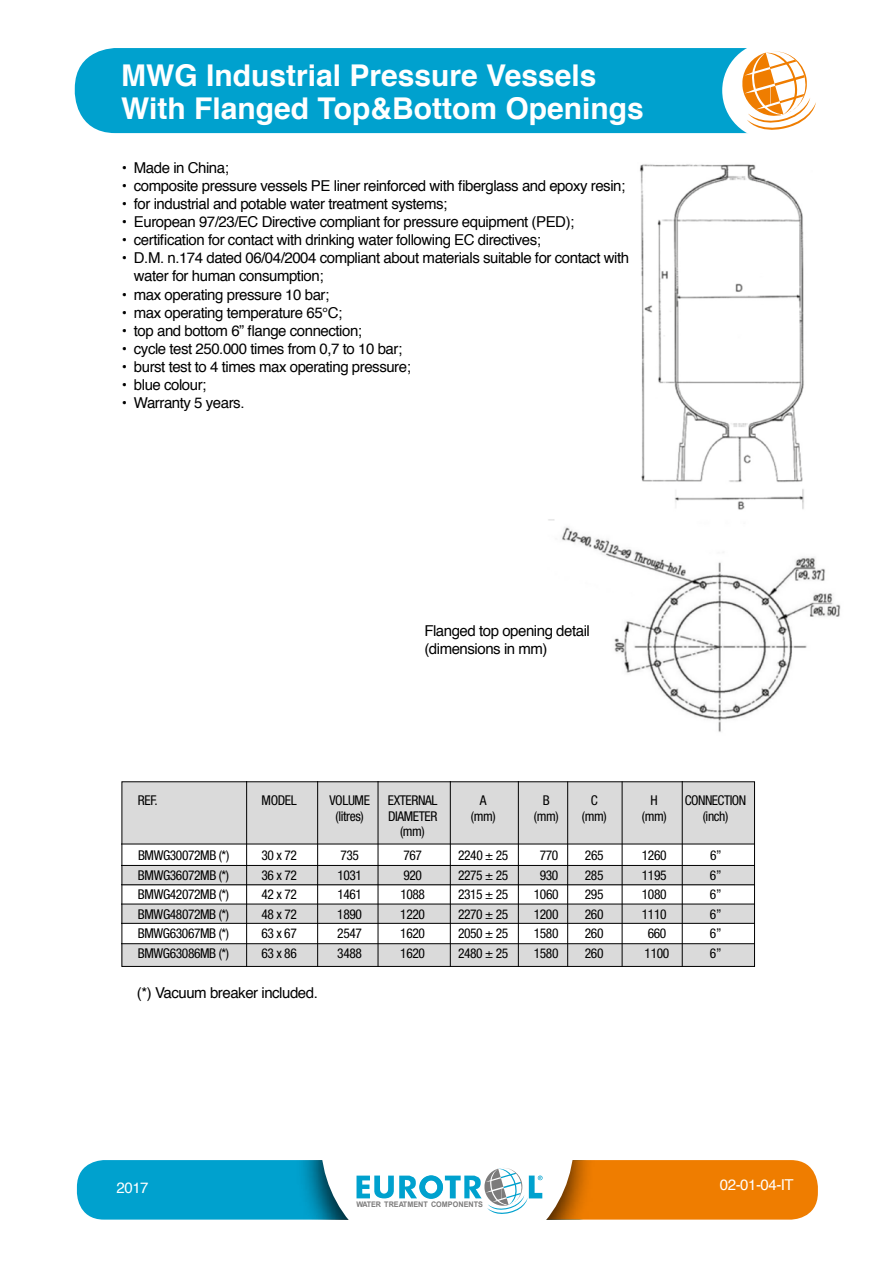
<style>
.page{position:relative;width:893px;height:1263px;background:#fff}
.page>*{position:absolute;margin:0;border:0;box-sizing:border-box;transform-origin:0 0}
.t1{font:700 30px/33px "Helvetica";color:#fff}
.t2{font:15px/18px "Helvetica";letter-spacing:-.03em;color:#000}
.t3{font:15px "Helvetica";letter-spacing:-.03em;color:#fff}
.t4{font:condensed 13.5px "Helvetica Neue";letter-spacing:-.03em;color:#000}
.t5{font:700 7.65px "Arial";letter-spacing:.005em;color:#7c7b7b;scale:.94 1}
</style>
<div class="page">
<div style="left:75px;top:48px;width:741px;height:85px;background:#00a1ce;border-radius:40px"></div>
<div style="left:722px;top:42px;width:98px;height:97px;background:#fff;border-radius:50%"></div>
<div style="left:77px;top:1160px;width:528px;height:59px;background:#00a1ce;border-radius:27px"></div>
<div style="left:438px;top:1160px;width:380px;height:59px;background:#ef7d00;border-radius:27px"></div>
<div style="left:296px;top:1160px;width:299px;height:59px;background:#000;opacity:.75"></div>
<svg style="left:742px;top:50px;width:74px;height:84px"></svg>
<svg style="left:321px;top:1160px;width:253px;height:59px;background:#c9dfe2"></svg>
<img style="left:548px;top:164px;width:293px;height:568px">
<div style="left:122px;top:905px;width:633px;height:19px;background:#dadada"></div>
<div style="left:122px;top:944px;width:633px;height:23px;background:#dadada"></div>
<div style="left:122px;top:782px;width:632px;height:62px;background:#dadada"></div>
<div style="left:122px;top:865px;width:632px;height:20px;background:#dadada"></div>
<hr style="left:122px;top:865px;width:632px;height:1px;background:#000">
<hr style="left:122px;top:923px;width:632px;height:1px;background:#000">
<hr style="left:122px;top:844px;width:632px;height:1px;background:#000">
<hr style="left:122px;top:904px;width:632px;height:1px;background:#000">
<hr style="left:122px;top:884px;width:632px;height:1px;background:#000">
<hr style="left:122px;top:943px;width:632px;height:1px;background:#000">
<hr style="left:317px;top:782px;width:1px;height:184px;background:#000">
<hr style="left:378px;top:782px;width:1px;height:184px;background:#000">
<hr style="left:518px;top:782px;width:1px;height:184px;background:#000">
<hr style="left:682px;top:782px;width:1px;height:184px;background:#000">
<hr style="left:246px;top:782px;width:1px;height:184px;background:#000">
<hr style="left:450px;top:782px;width:1px;height:184px;background:#000">
<div style="left:122px;top:781px;width:633px;height:186px;border:1px solid #000"></div>
<hr style="left:567px;top:781px;width:1px;height:186px;background:#000">
<hr style="left:622px;top:781px;width:1px;height:186px;background:#000">
<h1 class="t1" style="left:121px;top:60px;width:524px">MWG Industrial Pressure Vessels<br>With Flanged Top&amp;Bottom Openings</h1>
<p class="t2" style="left:122px;top:160px;width:109px">• Made in China;</p>
<p class="t2" style="left:122px;top:178px;width:505px">• composite pressure vessels PE liner reinforced with fiberglass and epoxy resin;</p>
<p class="t2" style="left:122px;top:196px;width:327px">• for industrial and potable water treatment systems;</p>
<p class="t2" style="left:122px;top:214px;width:454px">• European 97/23/EC Directive compliant for pressure equipment (PED);</p>
<p class="t2" style="left:122px;top:232px;width:421px">• certification for contact with drinking water following EC directives;</p>
<p class="t2" style="left:134px;top:250px;width:497px;text-indent:-12px">• D.M. n.174 dated 06/04/2004 compliant about materials suitable for contact with water for human consumption;</p>
<p class="t2" style="left:122px;top:286px;width:209px">• max operating pressure 10 bar;</p>
<p class="t2" style="left:122px;top:304px;width:222px">• max operating temperature 65°C;</p>
<p class="t2" style="left:122px;top:322px;width:242px">• top and bottom 6” flange connection;</p>
<p class="t2" style="left:122px;top:340px;width:282px">• cycle test 250.000 times from 0,7 to 10 bar;</p>
<p class="t2" style="left:122px;top:358px;width:290px">• burst test to 4 times max operating pressure;</p>
<p class="t2" style="left:122px;top:376px;width:86px">• blue colour;</p>
<p class="t2" style="left:122px;top:394px;width:124px">• Warranty 5 years.</p>
<p class="t2" style="left:424px;top:622px;width:167px">Flanged top opening detail (dimensions in mm)</p>
<p class="t4" style="left:138px;top:792px;width:21px">REF.</p>
<p class="t4" style="left:262px;top:792px;width:37px">MODEL</p>
<p class="t4" style="left:329px;top:792px;width:42px">VOLUME</p>
<p class="t4" style="left:388px;top:792px;width:51px">EXTERNAL</p>
<p class="t4" style="left:480px;top:792px;width:8px">A</p>
<p class="t4" style="left:543px;top:792px;width:9px">B</p>
<p class="t4" style="left:591px;top:792px;width:9px">C</p>
<p class="t4" style="left:651px;top:792px;width:9px">H</p>
<p class="t4" style="left:685px;top:792px;width:63px">CONNECTION</p>
<p class="t4" style="left:336px;top:808px;width:30px">(litres)</p>
<p class="t4" style="left:388px;top:808px;width:51px">DIAMETER</p>
<p class="t4" style="left:471px;top:808px;width:26px">(mm)</p>
<p class="t4" style="left:534px;top:808px;width:74px">(mm) (mm)</p>
<p class="t4" style="left:642px;top:808px;width:26px">(mm)</p>
<p class="t4" style="left:703px;top:808px;width:27px">(inch)</p>
<p class="t4" style="left:400px;top:823px;width:26px">(mm)</p>
<p class="t4" style="left:138px;top:847px;width:93px">BMWG30072MB (*)</p>
<p class="t4" style="left:261px;top:847px;width:37px">30 x 72</p>
<p class="t4" style="left:340px;top:847px;width:20px">735</p>
<p class="t4" style="left:403px;top:847px;width:20px">767</p>
<p class="t4" style="left:458px;top:847px;width:52px">2240 ± 25</p>
<p class="t4" style="left:540px;top:847px;width:20px">770</p>
<p class="t4" style="left:585px;top:847px;width:20px">265</p>
<p class="t4" style="left:642px;top:847px;width:26px">1260</p>
<p class="t4" style="left:710px;top:847px;width:13px">6”</p>
<p class="t4" style="left:138px;top:867px;width:93px">BMWG36072MB (*)</p>
<p class="t4" style="left:261px;top:867px;width:37px">36 x 72</p>
<p class="t4" style="left:337px;top:867px;width:26px">1031</p>
<p class="t4" style="left:403px;top:867px;width:20px">920</p>
<p class="t4" style="left:458px;top:867px;width:52px">2275 ± 25</p>
<p class="t4" style="left:540px;top:867px;width:20px">930</p>
<p class="t4" style="left:585px;top:867px;width:20px">285</p>
<p class="t4" style="left:642px;top:867px;width:26px">1195</p>
<p class="t4" style="left:710px;top:867px;width:13px">6”</p>
<p class="t4" style="left:138px;top:886px;width:93px">BMWG42072MB (*)</p>
<p class="t4" style="left:261px;top:886px;width:37px">42 x 72</p>
<p class="t4" style="left:337px;top:886px;width:26px">1461</p>
<p class="t4" style="left:400px;top:886px;width:26px">1088</p>
<p class="t4" style="left:458px;top:886px;width:52px">2315 ± 25</p>
<p class="t4" style="left:534px;top:886px;width:26px">1060</p>
<p class="t4" style="left:585px;top:886px;width:20px">295</p>
<p class="t4" style="left:642px;top:886px;width:26px">1080</p>
<p class="t4" style="left:710px;top:886px;width:13px">6”</p>
<p class="t4" style="left:138px;top:906px;width:93px">BMWG48072MB (*)</p>
<p class="t4" style="left:261px;top:906px;width:37px">48 x 72</p>
<p class="t4" style="left:337px;top:906px;width:26px">1890</p>
<p class="t4" style="left:400px;top:906px;width:26px">1220</p>
<p class="t4" style="left:458px;top:906px;width:52px">2270 ± 25</p>
<p class="t4" style="left:534px;top:906px;width:26px">1200</p>
<p class="t4" style="left:585px;top:906px;width:20px">260</p>
<p class="t4" style="left:642px;top:906px;width:26px">1110</p>
<p class="t4" style="left:710px;top:906px;width:13px">6”</p>
<p class="t4" style="left:138px;top:925px;width:93px">BMWG63067MB (*)</p>
<p class="t4" style="left:261px;top:925px;width:37px">63 x 67</p>
<p class="t4" style="left:337px;top:925px;width:26px">2547</p>
<p class="t4" style="left:400px;top:925px;width:26px">1620</p>
<p class="t4" style="left:458px;top:925px;width:52px">2050 ± 25</p>
<p class="t4" style="left:534px;top:925px;width:26px">1580</p>
<p class="t4" style="left:585px;top:925px;width:20px">260</p>
<p class="t4" style="left:648px;top:925px;width:20px">660</p>
<p class="t4" style="left:710px;top:925px;width:13px">6”</p>
<p class="t4" style="left:138px;top:945px;width:93px">BMWG63086MB (*)</p>
<p class="t4" style="left:261px;top:945px;width:37px">63 x 86</p>
<p class="t4" style="left:337px;top:945px;width:26px">3488</p>
<p class="t4" style="left:400px;top:945px;width:26px">1620</p>
<p class="t4" style="left:458px;top:945px;width:52px">2480 ± 25</p>
<p class="t4" style="left:534px;top:945px;width:26px">1580</p>
<p class="t4" style="left:585px;top:945px;width:20px">260</p>
<p class="t4" style="left:645px;top:945px;width:26px">1100</p>
<p class="t4" style="left:710px;top:945px;width:13px">6”</p>
<p class="t2" style="left:137px;top:984px;width:182px">(*) Vacuum breaker included.</p>
<p class="t3" style="left:117px;top:1176px;width:34px">2017</p>
<p class="t3" style="left:720px;top:1173px;width:75px">02-01-04-IT</p>
<p class="t5" style="left:356px;top:1200px;width:136px">WATER TREATMENT COMPONENTS</p>
</div>
